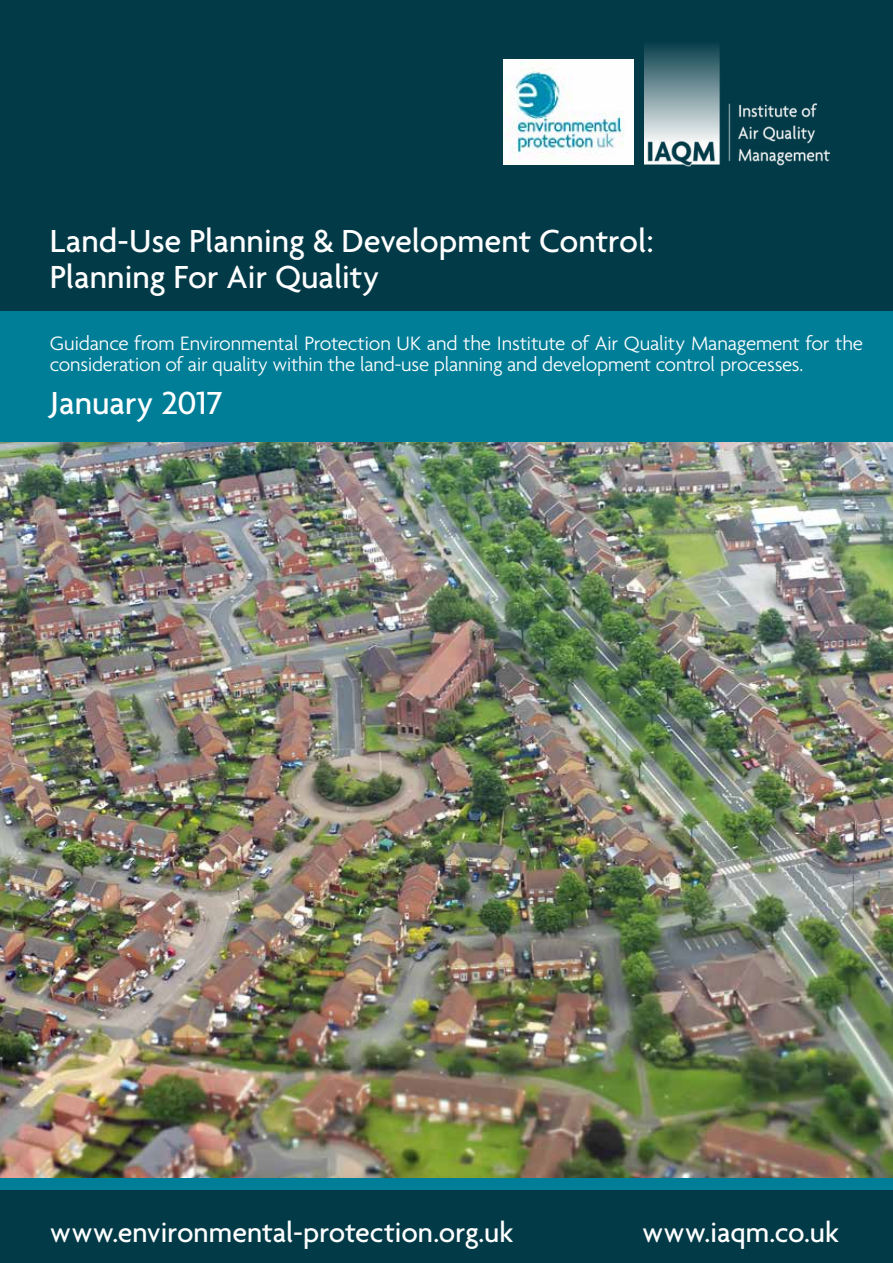
<style>
.page{position:relative;width:893px;height:1263px;background:#fff}
.page>*{position:absolute;margin:0;border:0;box-sizing:border-box;transform-origin:0 0}
.t1{font:500 34.5px/36px "Agenda";letter-spacing:-.005em;color:#fff}
.t2{font:500 30px "Agenda";letter-spacing:-.005em;color:#fff}
.t3{font:300 21px/21px "Agenda";letter-spacing:-.015em;color:#fff}
</style>
<div class="page">
<img style="left:0;top:442px;width:893px;height:736px">
<div style="left:0;top:0;width:893px;height:311px;background:#023a47"></div>
<div style="left:0;top:311px;width:893px;height:131px;background:#007e98"></div>
<div style="left:0;top:1178px;width:893px;height:13px;background:#007e98"></div>
<div style="left:0;top:1191px;width:893px;height:72px;background:#023a47"></div>
<img style="left:503px;top:60px;width:131px;height:104px">
<img style="left:644px;top:45px;width:185px;height:121px">
<h1 class="t1" style="left:50px;top:222px;width:605px">Land-Use Planning &amp; Development Control:<br>Planning For Air Quality</h1>
<p class="t3" style="left:50px;top:332px;width:815px">Guidance from Environmental Protection UK and the Institute of Air Quality Management for the consideration of air quality within the land-use planning and development control processes.</p>
<h1 class="t1" style="left:50px;top:384px;width:174px">January 2017</h1>
<h2 class="t2" style="left:50px;top:1214px;width:465px">www.environmental-protection.org.uk</h2>
<h2 class="t2" style="left:642px;top:1214px;width:198px">www.iaqm.co.uk</h2>
</div>
